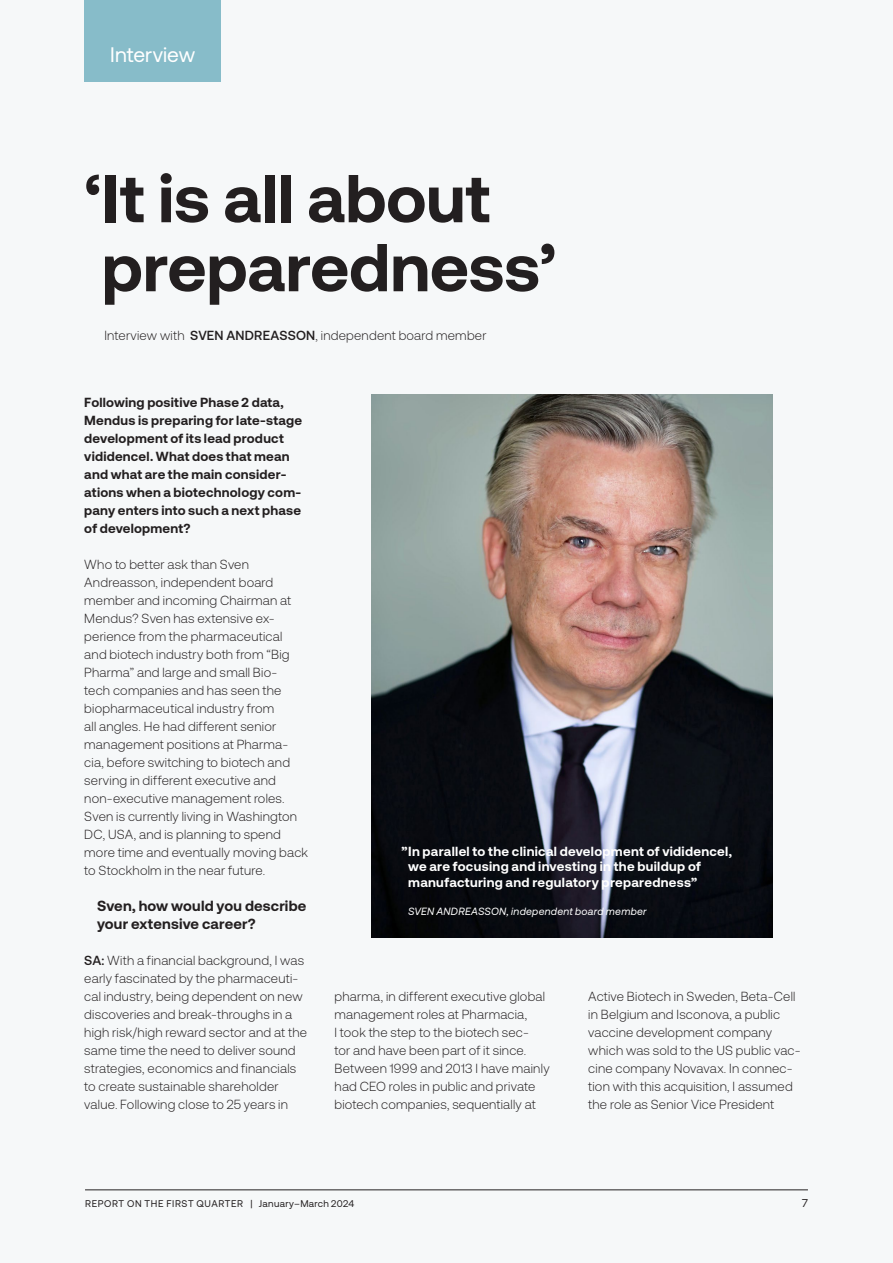
<style>
.page{position:relative;width:893px;height:1263px;background:#f6f8f9}
.page>*{position:absolute;margin:0;border:0;box-sizing:border-box;transform-origin:0 0}
.Q_A_mell{font:700 67.5px/69px "Aeonik";letter-spacing:-.005em;color:#231f20}
.t1{font:21px "Aeonik";color:#fff}
.Q_A_mell-2{font:700 14.7px/18px "Aeonik";letter-spacing:.015em;color:#231f20}
.Mendus_Brödtext{font:300 13.2px/18px "Aeonik";letter-spacing:.015em;color:#231f20}
.Mendus_Brödtext-2{font:700 13.2px/18px "Aeonik";letter-spacing:.015em;color:#231f20}
.Mendus_Brödtext-3{font:700 13.2px/15.8px "Aeonik";letter-spacing:.025em;color:#fff}
.t2{font:11.25px "Aeonik";color:#231f20}
.t3{font:italic 10.5px "Aeonik";letter-spacing:.025em;color:#fff}
.t4{font:9.75px "Aeonik";letter-spacing:.055em;color:#231f20}
.s1{font-weight:500}
</style>
<div class="page">
<div style="left:84px;top:0;width:137px;height:81px;background:#87bcc9"></div>
<hr style="left:85px;top:1189px;width:723px;height:1px;background:#231f20">
<img style="left:371px;top:394px;width:401px;height:543px">
<h2 class="t1" style="left:110px;top:43px;width:87px">Interview</h2>
<p class="Q_A_mell" style="left:84px;top:164px;width:474px">‘It is all about preparedness’</p>
<p class="Mendus_Brödtext" style="left:104px;top:326px;width:384px">Interview with <span class="s1">SVEN ANDREASSON</span>, independent board member</p>
<p class="Mendus_Brödtext-2" style="left:84px;top:393px;width:219px">Following positive Phase 2 data,<br>Mendus is preparing for late-stage development of its lead product vididencel. What does that mean and what are the main consider&shy;ations when a biotechnology com&shy;pany enters into such a next phase of development?</p>
<p class="Mendus_Brödtext" style="left:84px;top:555px;width:225px">Who to better ask than Sven Andreasson, independent board member and incoming Chairman at Mendus? Sven has extensive ex&shy;perience from the pharmaceutical and biotech industry both from “Big Pharma” and large and small Bio-<br>tech companies and has seen the biopharmaceutical industry from<br>all angles. He had different senior management positions at Pharma&shy;cia, before switching to biotech and serving in different executive and non-executive management roles.<br>Sven is currently living in Washington DC, USA, and is planning to spend more time and eventually moving back to Stockholm in the near future.</p>
<p class="Q_A_mell-2" style="left:97px;top:896px;width:211px">Sven, how would you describe your extensive career?</p>
<p class="Mendus_Brödtext" style="left:84px;top:951px;width:224px"><span class="s1">SA:</span> With a financial background, I was early fascinated by the pharmaceuti&shy;cal industry, being dependent on new discoveries and break-throughs in a high risk/high reward sector and at the same time the need to deliver sound strategies, economics and financials to create sustainable shareholder value. Following close to 25 years in</p>
<p class="Mendus_Brödtext-3" style="left:408px;top:843px;width:325px;text-indent:-7px">”In parallel to the clinical development of vididencel, we are focusing and investing in the buildup of manufacturing and regulatory preparedness”</p>
<p class="t3" style="left:408px;top:905px;width:240px">SVEN ANDREASSON, independent board member</p>
<p class="Mendus_Brödtext" style="left:334px;top:987px;width:217px">pharma, in different executive global management roles at Pharmacia,<br>I took the step to the biotech sec-<br>tor and have been part of it since.<br>Between 1999 and 2013 I have mainly had CEO roles in public and private biotech companies, sequentially at</p>
<p class="Mendus_Brödtext" style="left:588px;top:987px;width:214px">Active Biotech in Sweden, Beta-Cell in Belgium and Isconova, a public vaccine development company which was sold to the US public vac&shy;cine company Novavax. In connec&shy;tion with this acquisition, I assumed the role as Senior Vice President</p>
<p class="t4" style="left:85px;top:1198px;width:271px">REPORT ON THE FIRST QUARTER | January–March 2024</p>
<p class="t2" style="left:802px;top:1196px;width:7px">7</p>
</div>
